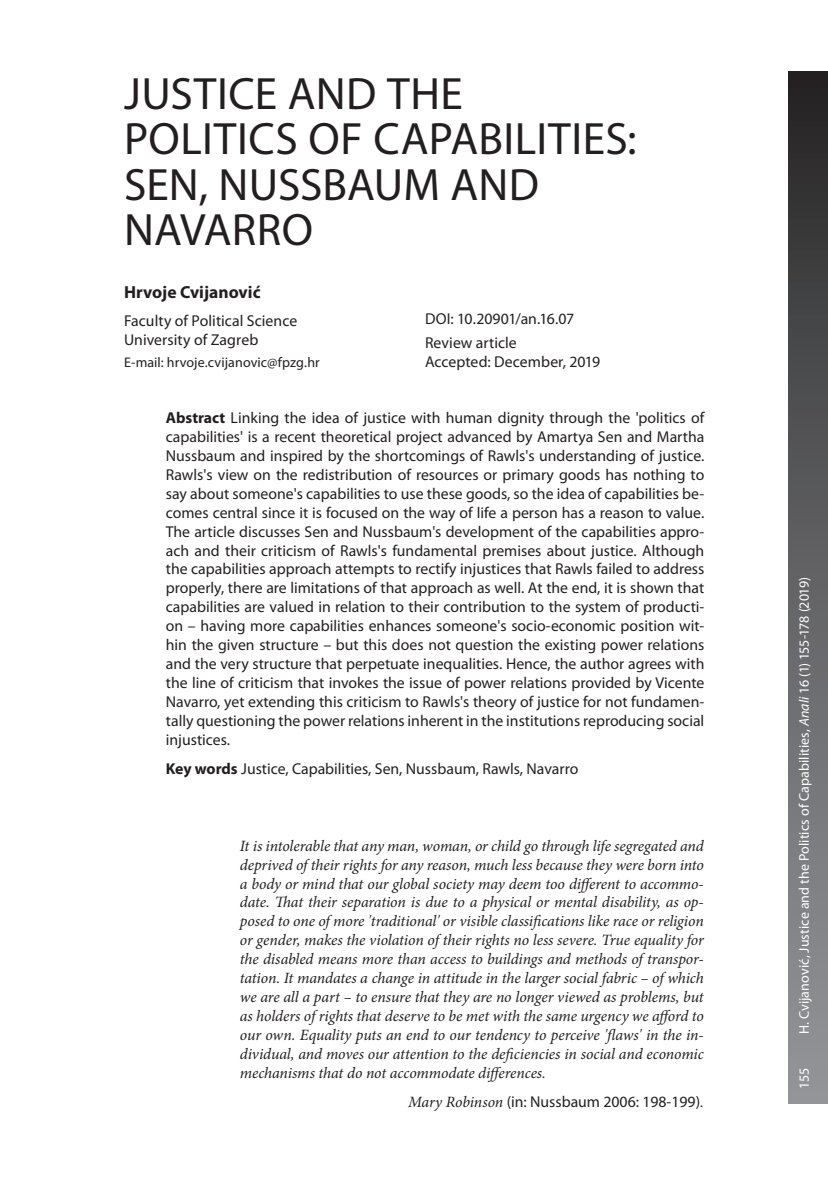
<style>
.page{position:relative;width:828px;height:1180px;background:#fff}
.page>*{position:absolute;margin:0;border:0;box-sizing:border-box;transform-origin:0 0}
.t1{font:45.5px/45.5px "Myriad Pro";letter-spacing:.01em;color:#231f20}
.t2{font:700 17.5px "Myriad Pro";color:#231f20}
.t3{font:15.75px/18.9px "Myriad Pro";color:#231f20}
.t4{font:italic 15.75px/18.9px "Minion Pro";letter-spacing:-.005em;color:#231f20;text-align:justify}
.t5{font:14px "Myriad Pro";color:#fff}
.t6{font:14px "Myriad Pro";letter-spacing:.005em;color:#231f20}
.s1{font-weight:700}
.s2{font-family:"Minion Pro";font-style:italic}
.s3{font-style:italic}
</style>
<div class="page">
<div style="left:788px;top:71px;width:40px;height:1032px;background:linear-gradient(to bottom,#292728,#979a9d)"></div>
<h1 class="t1" style="left:124px;top:70px;width:514px">Justice and the<br>Politics of Capabilities:<br>Sen, N ussbaum and<br>Navarro</h1>
<p class="t2" style="left:124px;top:280px;width:138px">Hrvoje Cvijanović</p>
<p class="t3" style="left:124px;top:311px;width:175px">Faculty of Political Science<br>University of Zagreb</p>
<p class="t6" style="left:124px;top:354px;width:197px">E-mail: hrvoje.cvijanovic@fpzg.hr</p>
<p class="t3" style="left:425px;top:307px;width:151px;line-height:23.8px">DOI : 10.20901/an.16.07<br>Review article</p>
<p class="t3" style="left:425px;top:352px;width:177px">Accepted: December, 2019</p>
<p class="t3" style="left:166px;top:408px;width:540px;text-align:justify"><span class="s1">Abstract</span> Linking the idea of justice with human dignity through the 'politics of capabilities' is a recent theoretical project advanced by Amartya Sen and Martha Nussbaum and inspired by the shortcomings of Rawls's understanding of justice.<br>Rawls's view on the redistribution of resources or primary goods has nothing to say about someone's capabilities to use these goods, so the idea of capabilities be&shy;comes central since it is focused on the way of life a person has a reason to value.<br>The article discusses Sen and Nussbaum's development of the capabilities appro&shy;ach and their criticism of Rawls's fundamental premises about justice. Although the capabilities approach attempts to rectify injustices that Rawls failed to address properly, there are limitations of that approach as well. At the end, it is shown that capabilities are valued in relation to their contribution to the system of producti&shy;on – having more capabilities enhances someone's socio-economic position wit&shy;hin the given structure – but this does not question the existing power relations and the very structure that perpetuate inequalities. Hence, the author agrees with the line of criticism that invokes the issue of power relations provided by Vicente Navarro, yet extending this criticism to Rawls's theory of justice for not fundamen&shy;tally questioning the power relations inherent in the institutions reproducing social injustices.</p>
<p class="t3" style="left:166px;top:759px;width:414px"><span class="s1">Key words</span> Justice, Capabilities, Sen, Nussbaum, Rawls, Navarro</p>
<p class="t4" style="left:240px;top:836px;width:465px">It is intolerable that any man, woman, or child go through life segregated and deprived of their rights for any reason, much less because they were born into a body or mind that our global society may deem too different to accommo&shy;date. That their separation is due to a physical or mental disability, as op&shy;posed to one of more 'traditional' or visible classifications like race or religion or gender, makes the violation of their rights no less severe. True equality for the disabled means more than access to buildings and methods of transpor&shy;tation. It mandates a change in attitude in the larger social fabric – of which we are all a part – to ensure that they are no longer viewed as problems, but as holders of rights that deserve to be met with the same urgency we afford to our own. Equality puts an end to our tendency to perceive 'flaws' in the in&shy;dividual, and moves our attention to the deficiencies in social and economic mechanisms that do not accommodate differences.</p>
<p class="t3" style="left:408px;top:1092px;width:297px"><span class="s2">Mary Robinson</span> (in: Nussbaum 2006: 198-199)<span class="s2">.</span></p>
<p class="t5" style="left:795px;top:1034px;width:458px;rotate:-90deg">H. Cvijanović, Justice and the Politics of Capabilities, <span class="s3">Anali</span> 16 (1) 155-178 (2019)</p>
<p class="t5" style="left:795px;top:1088px;width:22px;rotate:-90deg">155</p>
</div>
